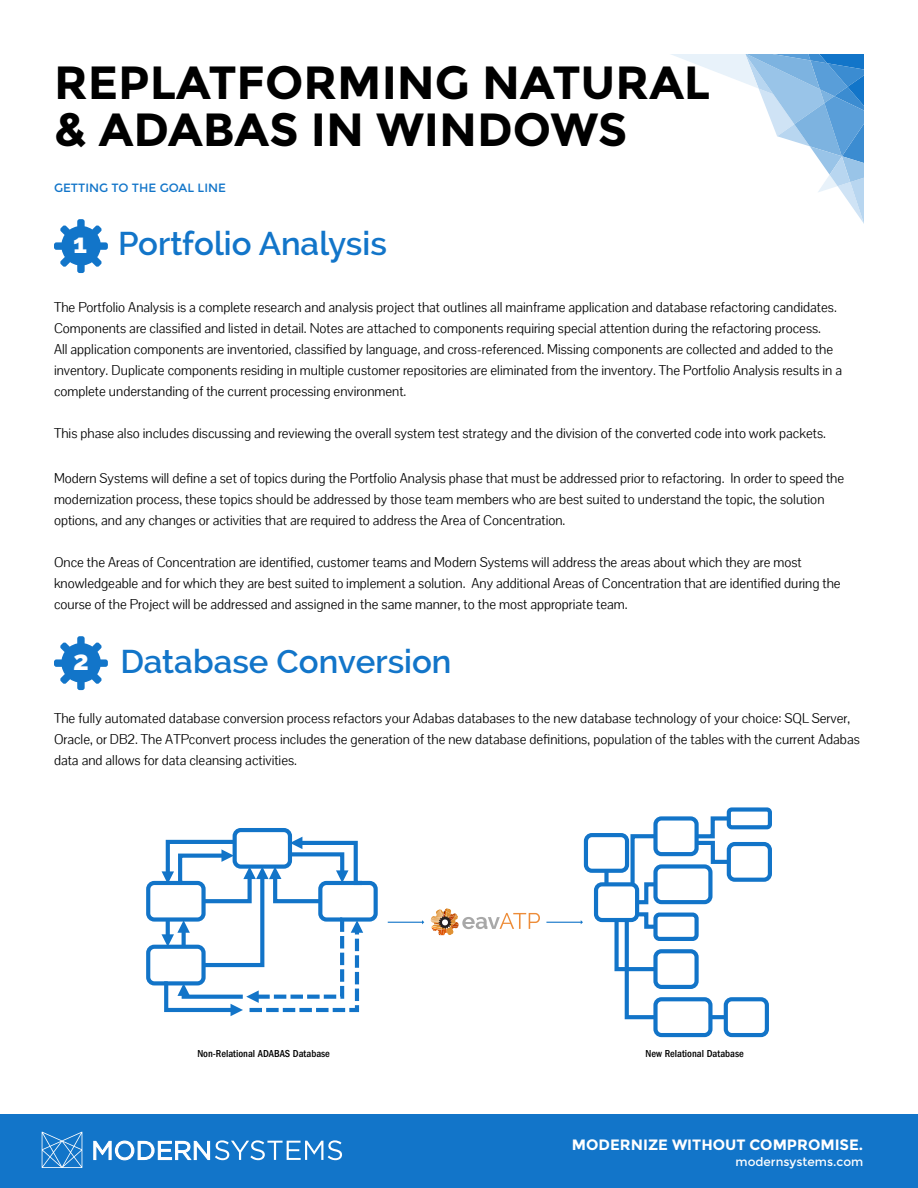
<style>
.page{position:relative;width:918px;height:1188px;background:#fff}
.page>*{position:absolute;margin:0;border:0;box-sizing:border-box;transform-origin:0 0}
.t1{font:700 46.5px/46.5px "Montserrat";color:#000}
.t2{font:600 33px "Raleway";color:#1275c9}
.t3{font:700 15px "Montserrat";color:#fff}
.t4{font:13.5px/21px "Pontano Sans";color:#000}
.t5{font:12px "Montserrat";color:#1275c9}
.t6{font:12px "Montserrat";color:#fff}
.t7{font:500 condensed 10.5px "Franklin Gothic";color:#000}
.s1{font-weight:800;font-size:27px;color:#fff}
</style>
<div class="page">
<div style="left:0;top:1114px;width:918px;height:74px;background:#1275c9"></div>
<svg style="left:42px;top:1132px;width:40px;height:36px"></svg>
<svg style="left:93px;top:1140px;width:249px;height:21px"></svg>
<svg style="left:671px;top:54px;width:193px;height:170px"></svg>
<svg style="left:54px;top:219px;width:54px;height:54px"></svg>
<div style="left:68px;top:233px;width:26px;height:26px;background:#1275c9;border-radius:50%"></div>
<svg style="left:54px;top:636px;width:54px;height:54px"></svg>
<div style="left:68px;top:650px;width:26px;height:26px;background:#1275c9;border-radius:50%"></div>
<div style="left:584px;top:833px;width:45px;height:40px;border:4px solid #1274c8;border-radius:6px"></div>
<div style="left:594px;top:882px;width:45px;height:40px;border:4px solid #1274c8;border-radius:6px"></div>
<div style="left:653px;top:816px;width:46px;height:40px;border:4px solid #1274c8;border-radius:6px"></div>
<div style="left:653px;top:864px;width:60px;height:40px;border:4px solid #1274c8;border-radius:6px"></div>
<div style="left:653px;top:913px;width:46px;height:28px;border:4px solid #1274c8;border-radius:4px"></div>
<div style="left:653px;top:949px;width:46px;height:40px;border:4px solid #1274c8;border-radius:6px"></div>
<div style="left:653px;top:997px;width:60px;height:40px;border:4px solid #1274c8;border-radius:6px"></div>
<div style="left:724px;top:997px;width:45px;height:40px;border:4px solid #1274c8;border-radius:6px"></div>
<div style="left:727px;top:807px;width:45px;height:22px;border:4px solid #1274c8;border-radius:3px"></div>
<div style="left:727px;top:842px;width:45px;height:40px;border:4px solid #1274c8;border-radius:6px"></div>
<div style="left:604px;top:871px;width:5px;height:13px;background:#1274c8"></div>
<svg style="left:612px;top:832px;width:48px;height:189px"></svg>
<svg style="left:692px;top:814px;width:41px;height:52px"></svg>
<svg style="left:710px;top:1015px;width:16px;height:4px"></svg>
<div style="left:146px;top:881px;width:60px;height:41px;border:4px solid #1274c8;border-radius:6px"></div>
<div style="left:146px;top:945px;width:60px;height:40px;border:4px solid #1274c8;border-radius:6px"></div>
<div style="left:233px;top:828px;width:59px;height:41px;border:4px solid #1274c8;border-radius:6px"></div>
<div style="left:318px;top:881px;width:60px;height:41px;border:4px solid #1274c8;border-radius:6px"></div>
<svg style="left:162px;top:837px;width:204px;height:179px"></svg>
<svg style="left:430px;top:908px;width:110px;height:28px"></svg>
<svg style="left:388px;top:920px;width:36px;height:4px"></svg>
<svg style="left:546px;top:920px;width:37px;height:4px"></svg>
<h1 class="t1" style="left:54px;top:60px;width:658px">REPLATFORMING NATURAL &amp; ADABAS IN WINDOWS</h1>
<p class="t5" style="left:54px;top:180px;width:174px">GETTING TO THE GOAL LINE</p>
<h2 class="t2" style="left:73px;top:225px;width:315px"><span class="s1">1</span> Portfolio Analysis</h2>
<p class="t4" style="left:54px;top:297px;width:790px">The Portfolio Analysis is a complete research and analysis project that outlines all mainframe application and database refactoring candidates.<br>Components are classified and listed in detail. Notes are attached to components requiring special attention during the refactoring process.<br>All application components are inventoried, classified by language, and cross-referenced. Missing components are collected and added to the inventory. Duplicate components residing in multiple customer repositories are eliminated from the inventory. The Portfolio Analysis results in a complete understanding of the current processing environment.</p>
<p class="t4" style="left:54px;top:423px;width:774px">This phase also includes discussing and reviewing the overall system test strategy and the division of the converted code into work packets.</p>
<p class="t4" style="left:54px;top:468px;width:792px">Modern Systems will define a set of topics during the Portfolio Analysis phase that must be addressed prior to refactoring. In order to speed the modernization process, these topics should be addressed by those team members who are best suited to understand the topic, the solution options, and any changes or activities that are required to address the Area of Concentration.</p>
<p class="t4" style="left:54px;top:552px;width:788px">Once the Areas of Concentration are identified, customer teams and Modern Systems will address the areas about which they are most knowledgeable and for which they are best suited to implement a solution. Any additional Areas of Concentration that are identified during the course of the Project will be addressed and assigned in the same manner, to the most appropriate team.</p>
<h2 class="t2" style="left:73px;top:642px;width:380px"><span class="s1">2</span> Database Conversion</h2>
<p class="t4" style="left:54px;top:708px;width:807px">The fully automated database conversion process refactors your Adabas databases to the new database technology of your choice: SQL Server,<br>Oracle, or DB2. The ATPconvert process includes the generation of the new database definitions, population of the tables with the current Adabas data and allows for data cleansing activities.</p>
<p class="t7" style="left:197px;top:1048px;width:134px">Non-Relational ADABAS Database</p>
<p class="t7" style="left:646px;top:1048px;width:100px">New Relational Database</p>
<p class="t3" style="left:572px;top:1136px;width:293px">MODERNIZE WITHOUT COMPROMISE.</p>
<p class="t6" style="left:735px;top:1155px;width:129px">modernsystems.com</p>
</div>
